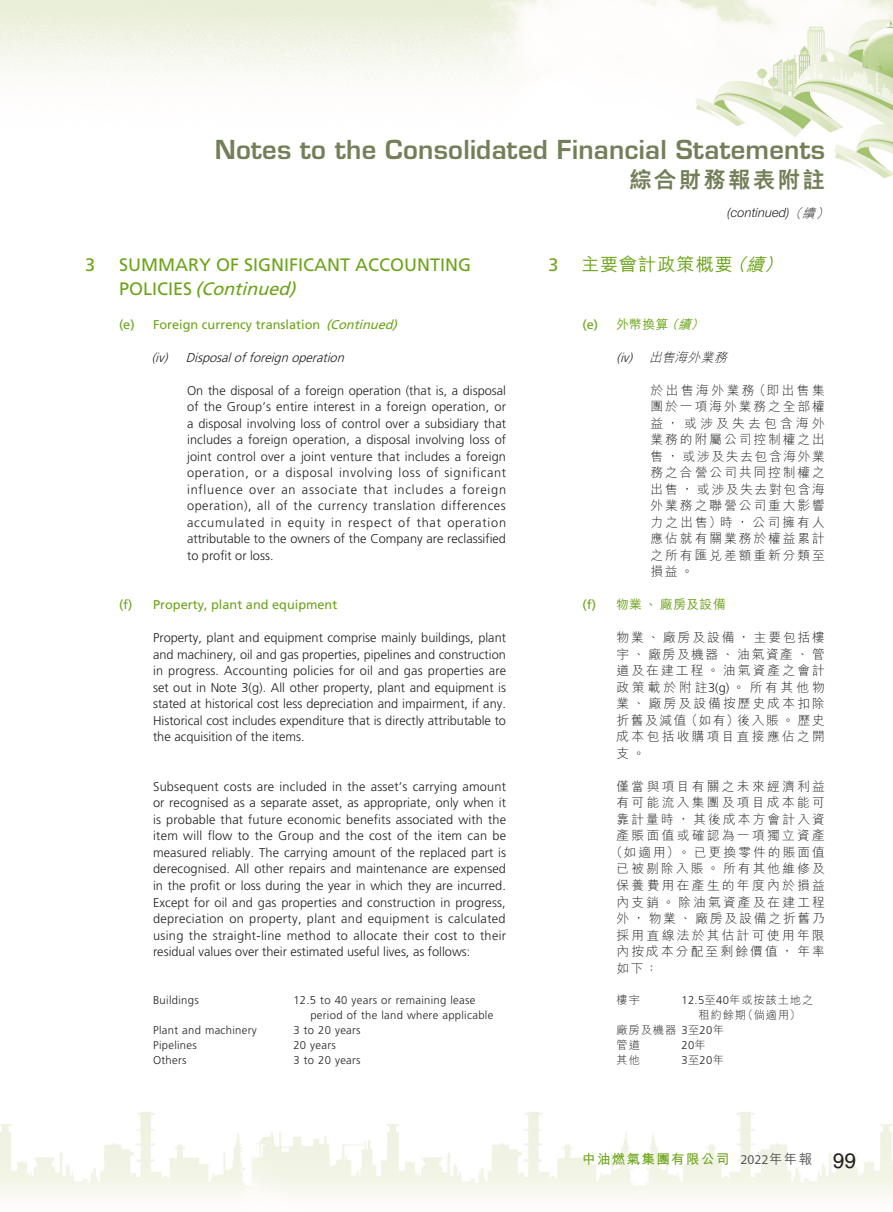
<style>
.page{position:relative;width:893px;height:1212px;background:#fff}
.page>*{position:absolute;margin:0;border:0;box-sizing:border-box;transform-origin:0 0}
.t1{font:600 25.5px "Eurostile LT Std";letter-spacing:.01em;color:#737f58}
.t2{font:800 22.5px "M Hei HK";letter-spacing:.1em;color:#737f58}
._01_H1{font:18px/24px "Frutiger LT Std";color:#6ca419}
._01_H1-2{font:500 18px "M Hei HK";letter-spacing:.065em;color:#6ca419}
.t3{font:700 13.5px "M Hei HK";letter-spacing:.1em;color:#6ca419}
._00_txt{font:300 12.75px/16.5px "Frutiger LT Std";color:#231f20;text-align:justify}
._00_txt-2{font:300 12.75px/16.5px "M Hei HK";letter-spacing:.165em;color:#231f20;text-align:justify}
._02_H2{font:12.75px "Frutiger LT Std";color:#6ca419}
._03_H3{font:italic 300 12.75px "Frutiger LT Std";color:#231f20}
._02_H2-2{font:500 12.75px "M Hei HK";letter-spacing:.035em;color:#6ca419}
.t4{font:italic 300 12.75px "Helvetica Neue LT Std";letter-spacing:.01em;color:#231f20}
._00_txt-3{font:300 12.75px "M Hei HK";letter-spacing:.145em;color:#231f20}
._03_H3-2{font:italic 300 12.75px "M Hei HK";color:#231f20}
._50_Table_txt{font:300 11.25px/15px "Frutiger LT Std";letter-spacing:.03em;color:#231f20}
._50_Table_txt-2{font:300 11.25px/15px "M Hei HK";letter-spacing:.08em;color:#231f20;text-align:center}
.s1{font-style:italic}
.s2{font-family:"M Hei HK"}
.s3{font-family:"Frutiger LT Std";font-weight:400}
.s4{font-family:"Frutiger LT Std"}
.s5{font-family:"Myriad Pro";font-weight:400;color:#57585a}
.s6{font-weight:500;color:#57585a}
.s7{font-family:"Helvetica LT Std";font-weight:400;font-size:21px;color:#231f20}
</style>
<div class="page">
<img style="left:0;top:0;width:893px;height:1197px">
<h1 class="t1" style="left:215px;top:134px;width:612px">Notes to the Consolidated Financial Statements</h1>
<h2 class="t2" style="left:629px;top:168px;width:197px">綜合財務報表附註</h2>
<p class="_01_H1" style="left:85px;top:253px;width:12px">3</p>
<p class="_01_H1" style="left:119px;top:253px;width:353px">SUMMARY OF SIGNIFICANT ACCOUNTING<br>P O L I C I E S <span class="s1">(Continued)</span></p>
<p class="_02_H2" style="left:119px;top:317px;width:283px">(e) Foreign currency translation <span class="s1">(Continued)</span></p>
<p class="_03_H3" style="left:152px;top:350px;width:197px">(iv) Disposalofforeignoperation</p>
<p class="_00_txt" style="left:187px;top:382px;width:321px">On the disposal of a foreign operation (that is, a disposal of the Group’s entire interest in a foreign operation, or a disposal involving loss of control over a subsidiary that includes a foreign operation, a disposal involving loss of joint control over a joint venture that includes a foreign operation, or a disposal involving loss of significant influence over an associate that includes a foreign operation), all of the currency translation differences accumulated in equity in respect of that operation attributable to the owners of the Company are reclassified to profit or loss.</p>
<p class="_02_H2" style="left:119px;top:597px;width:220px">(f) Property, plant and equipment</p>
<p class="_00_txt" style="left:153px;top:630px;width:355px">Property, plant and equipment comprise mainly buildings, plant and machinery, oil and gas properties, pipelines and construction in progress. Accounting policies for oil and gas properties are set out in Note 3(g). All other property, plant and equipment is stated at historical cost less depreciation and impairment, if any.<br>Historical cost includes expenditure that is directly attributable to the acquisition of the items.</p>
<p class="_00_txt" style="left:153px;top:778px;width:355px">Subsequent costs are included in the asset’s carrying amount or recognised as a separate asset, as appropriate, only when it is probable that future economic benefits associated with the item will flow to the Group and the cost of the item can be measured reliably. The carrying amount of the replaced part is derecognised. All other repairs and maintenance are expensed in the profit or loss during the year in which they are incurred.<br>Except for oil and gas properties and construction in progress, depreciation on property, plant and equipment is calculated using the straight-line method to allocate their cost to their residual values over their estimated useful lives, as follows:</p>
<p class="_50_Table_txt" style="left:153px;top:993px;width:47px">Buildings</p>
<p class="_50_Table_txt" style="left:310px;top:993px;width:184px;text-indent:-17px">12.5 to 40 years or remaining lease period of the land where applicable</p>
<p class="_50_Table_txt" style="left:153px;top:1023px;width:105px">Plant and machinery</p>
<p class="_50_Table_txt" style="left:293px;top:1023px;width:69px">3 to 20 years</p>
<p class="_50_Table_txt" style="left:153px;top:1038px;width:45px">Pipelines</p>
<p class="_50_Table_txt" style="left:293px;top:1038px;width:44px">20 years</p>
<p class="_50_Table_txt" style="left:153px;top:1053px;width:35px">Others</p>
<p class="_50_Table_txt" style="left:293px;top:1053px;width:69px">3 to 20 years</p>
<p class="t4" style="left:727px;top:205px;width:106px">(continued)<span class="s2">（續）</span></p>
<p class="_01_H1" style="left:549px;top:253px;width:12px">3</p>
<p class="_01_H1-2" style="left:582px;top:252px;width:208px">主要會計政策概要<span class="s1">（續）</span></p>
<p class="_02_H2-2" style="left:583px;top:315px;width:127px"><span class="s3">(e)</span> 外幣換算<span class="s1">（續）</span></p>
<p class="_03_H3-2" style="left:617px;top:351px;width:115px"><span class="s4">(iv)</span> 出售海外業務</p>
<p class="_00_txt-2" style="left:651px;top:382px;width:176px">於出售海外業務（即出售集團於一項海外業務之全部權益，或涉及失去包含海外業務的附屬公司控制權之出售，或涉及失去包含海外業務之合營公司共同控制權之出售，或涉及失去對包含海外業務之聯營公司重大影響力之出售）時，公司擁有人應佔就有關業務於權益累計之所有匯兌差額重新分類至損益。</p>
<p class="_02_H2-2" style="left:583px;top:595px;width:145px"><span class="s3">(f)</span> 物業、廠房及設備</p>
<p class="_00_txt-2" style="left:617px;top:629px;width:210px">物業、廠房及設備，主要包括樓宇、廠房及機器、油氣資產、管道及在建工程。油氣資產之會計政策載於附註<span class="s4">3(g)</span>。所有其他物業、廠房及設備按歷史成本扣除折舊及減值（如有）後入賬。歷史成本包括收購項目直接應佔之開支。</p>
<p class="_00_txt-2" style="left:617px;top:778px;width:210px">僅當與項目有關之未來經濟利益</p>
<p class="_00_txt-2" style="left:617px;top:794px;width:210px">有可能流入集團及項目成本能可</p>
<p class="_00_txt-2" style="left:617px;top:811px;width:210px">靠計量時，其後成本方會計入資</p>
<p class="_00_txt-2" style="left:617px;top:827px;width:210px">產賬面值或確認為一項獨立資產</p>
<p class="_00_txt-2" style="left:610px;top:844px;width:216px">（如適用）。已更換零件的賬面值</p>
<p class="_00_txt-2" style="left:617px;top:860px;width:210px">已被剔除入賬。所有其他維修及</p>
<p class="_00_txt-2" style="left:617px;top:877px;width:210px">保養費用在產生的年度內於損益</p>
<p class="_00_txt-2" style="left:617px;top:893px;width:210px">內支銷。除油氣資產及在建工程</p>
<p class="_00_txt-3" style="left:617px;top:912px;width:210px">外，物業、廠房及設備之折舊乃</p>
<p class="_00_txt-2" style="left:617px;top:926px;width:210px">採用直線法於其估計可使用年限</p>
<p class="_00_txt-2" style="left:617px;top:943px;width:210px">內按成本分配至剩餘價值，年率</p>
<p class="_00_txt-2" style="left:617px;top:959px;width:43px">如下：</p>
<p class="_50_Table_txt-2" style="left:617px;top:992px;width:25px">樓宇</p>
<p class="_50_Table_txt-2" style="left:681px;top:992px;width:133px"><span class="s4">12.5</span>至<span class="s4">40</span>年或按該土地之租約餘期（倘適用）</p>
<p class="_50_Table_txt-2" style="left:617px;top:1022px;width:61px">廠房及機器</p>
<p class="_50_Table_txt" style="left:681px;top:1023px;width:44px">3<span class="s2">至</span>20<span class="s2">年</span></p>
<p class="_50_Table_txt-2" style="left:617px;top:1037px;width:25px">管道</p>
<p class="_50_Table_txt" style="left:681px;top:1038px;width:26px">20<span class="s2">年</span></p>
<p class="_50_Table_txt-2" style="left:617px;top:1052px;width:25px">其他</p>
<p class="_50_Table_txt" style="left:681px;top:1053px;width:44px">3<span class="s2">至</span>20<span class="s2">年</span></p>
<p class="t3" style="left:582px;top:1149px;width:276px">中油燃氣集團有限公司 <span class="s5">2022</span><span class="s6">年年報</span> <span class="s7">99</span></p>
</div>
